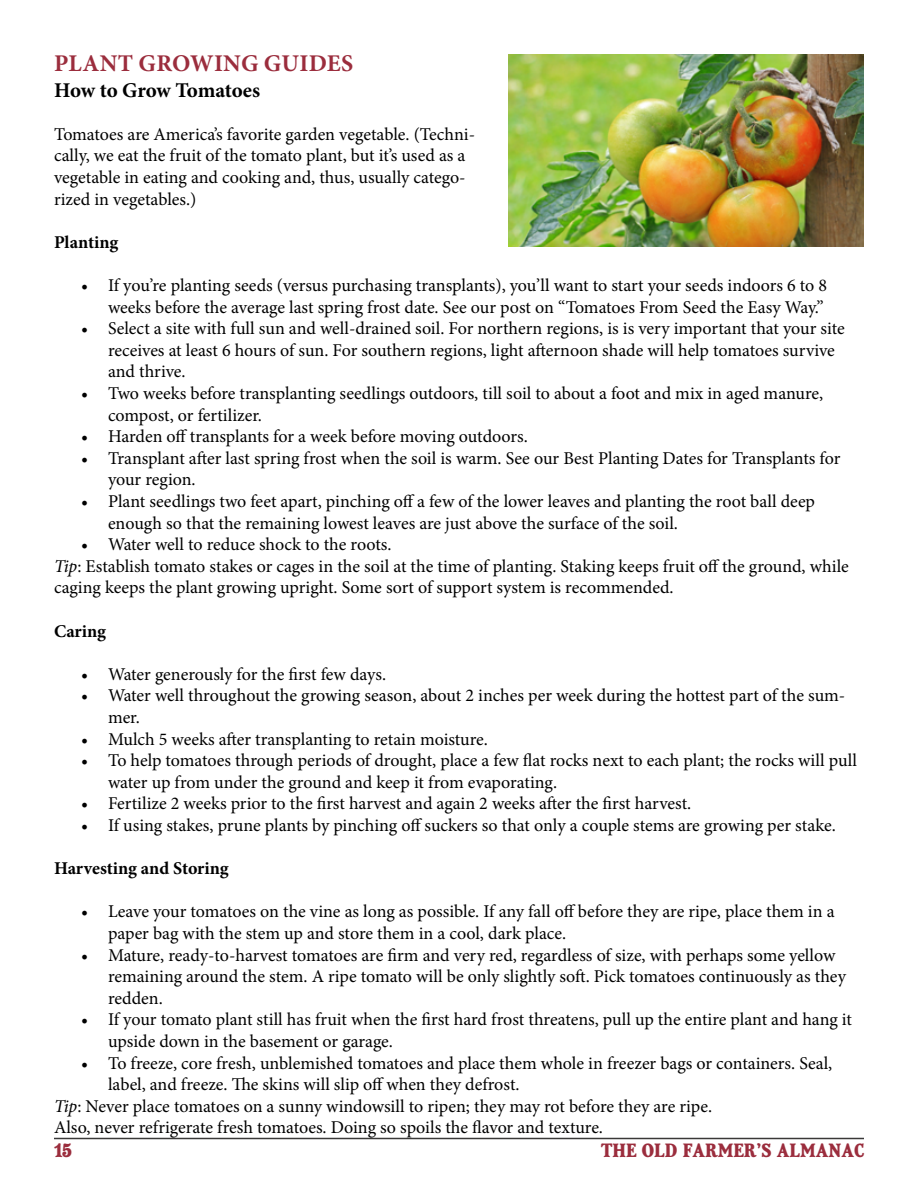
<style>
.page{position:relative;width:918px;height:1188px;background:#fff}
.page>*{position:absolute;margin:0;border:0;box-sizing:border-box;transform-origin:0 0}
.t1{font:700 24px "Minion Pro";letter-spacing:.01em;color:#9b2d3d}
.t2{font:700 21px "Minion Pro";letter-spacing:-.01em;color:#000}
.t3{font:18px/21.6px "Minion Pro";letter-spacing:-.005em;color:#000}
.t4{font:700 18px "Minion Pro";letter-spacing:-.005em;color:#000}
.t5{font:700 18px "OFA Deck";color:#9b2d3d}
.s1{font-style:italic}
</style>
<div class="page">
<hr style="left:54px;top:1138px;width:810px;height:1px;background:#3a3938">
<img style="left:508px;top:54px;width:356px;height:193px">
<h1 class="t1" style="left:54px;top:47px;width:301px">PLANT GROWING GUIDES</h1>
<p class="t2" style="left:54px;top:75px;width:208px">How to Grow Tomatoes</p>
<p class="t3" style="left:54px;top:123px;width:423px">Tomatoes are America’s favorite garden vegetable. (Techni&shy;cally, we eat the fruit of the tomato plant, but it’s used as a vegetable in eating and cooking and, thus, usually catego&shy;rized in vegetables.)</p>
<p class="t4" style="left:54px;top:229px;width:66px">Planting</p>
<p class="t3" style="left:81px;top:275px;width:748px;text-align:right">• If you’re planting seeds (versus purchasing transplants), you’ll want to start your seeds indoors 6 to 8 weeks before the average last spring frost date. See our post on “Tomatoes From Seed the Easy Way.”</p>
<p class="t3" style="left:108px;top:318px;width:738px;text-indent:-27px">• Select a site with full sun and well-drained soil. For northern regions, is is very important that your site receives at least 6 hours of sun. For southern regions, light afternoon shade will help tomatoes survive and thrive.</p>
<p class="t3" style="left:108px;top:383px;width:717px;text-indent:-27px">• Two weeks before transplanting seedlings outdoors, till soil to about a foot and mix in aged manure, compost, or fertilizer.</p>
<p class="t3" style="left:81px;top:426px;width:448px">• Harden off transplants for a week before moving outdoors.</p>
<p class="t3" style="left:108px;top:447px;width:734px;text-indent:-27px">• Transplant after last spring frost when the soil is warm. See our Best Planting Dates for Transplants for your region.</p>
<p class="t3" style="left:108px;top:491px;width:709px;text-indent:-27px">• Plant seedlings two feet apart, pinching off a few of the lower leaves and planting the root ball deep enough so that the remaining lowest leaves are just above the surface of the soil.</p>
<p class="t3" style="left:54px;top:534px;width:796px;text-indent:27px">• Water well to reduce shock to the roots.<br><span class="s1">Tip</span>: Establish tomato stakes or cages in the soil at the time of planting. Staking keeps fruit off the ground, while caging keeps the plant growing upright. Some sort of support system is recommended.</p>
<p class="t4" style="left:54px;top:618px;width:54px">Caring</p>
<p class="t3" style="left:81px;top:663px;width:307px">• Water generously for the first few days.</p>
<p class="t3" style="left:108px;top:685px;width:739px;text-indent:-27px">• Water well throughout the growing season, about 2 inches per week during the hottest part of the sum&shy;mer.</p>
<p class="t3" style="left:81px;top:728px;width:408px">• Mulch 5 weeks after transplanting to retain moisture.</p>
<p class="t3" style="left:108px;top:750px;width:750px;text-indent:-27px">• To help tomatoes through periods of drought, place a few flat rocks next to each plant; the rocks will pull water up from under the ground and keep it from evaporating.</p>
<p class="t3" style="left:81px;top:793px;width:612px">• Fertilize 2 weeks prior to the first harvest and again 2 weeks after the first harvest.</p>
<p class="t3" style="left:81px;top:815px;width:756px">• If using stakes, prune plants by pinching off suckers so that only a couple stems are growing per stake.</p>
<p class="t4" style="left:54px;top:856px;width:176px">Harvesting and Storing</p>
<p class="t3" style="left:108px;top:901px;width:728px;text-indent:-27px">• Leave your tomatoes on the vine as long as possible. If any fall off before they are ripe, place them in a paper bag with the stem up and store them in a cool, dark place.</p>
<p class="t3" style="left:108px;top:944px;width:739px;text-indent:-27px">• Mature, ready-to-harvest tomatoes are firm and very red, regardless of size, with perhaps some yellow remaining around the stem. A ripe tomato will be only slightly soft. Pick tomatoes continuously as they redden.</p>
<p class="t3" style="left:108px;top:1009px;width:746px;text-indent:-27px">• If your tomato plant still has fruit when the first hard frost threatens, pull up the entire plant and hang it upside down in the basement or garage.</p>
<p class="t3" style="left:81px;top:1052px;width:753px">• To freeze, core fresh, unblemished tomatoes and place them whole in freezer bags or containers. Seal,</p>
<p class="t3" style="left:108px;top:1074px;width:413px">label, and freeze. The skins will slip off when they defrost.</p>
<p class="t3" style="left:54px;top:1095px;width:660px"><span class="s1">Tip</span>: Never place tomatoes on a sunny windowsill to ripen; they may rot before they are ripe.</p>
<p class="t3" style="left:54px;top:1117px;width:550px">Also, never refrigerate fresh tomatoes. Doing so spoils the flavor and texture.</p>
<p class="t5" style="left:54px;top:1143px;width:19px">15</p>
<p class="t5" style="left:601px;top:1143px;width:264px">THE OLD FARMER’S ALMANAC</p>
</div>
